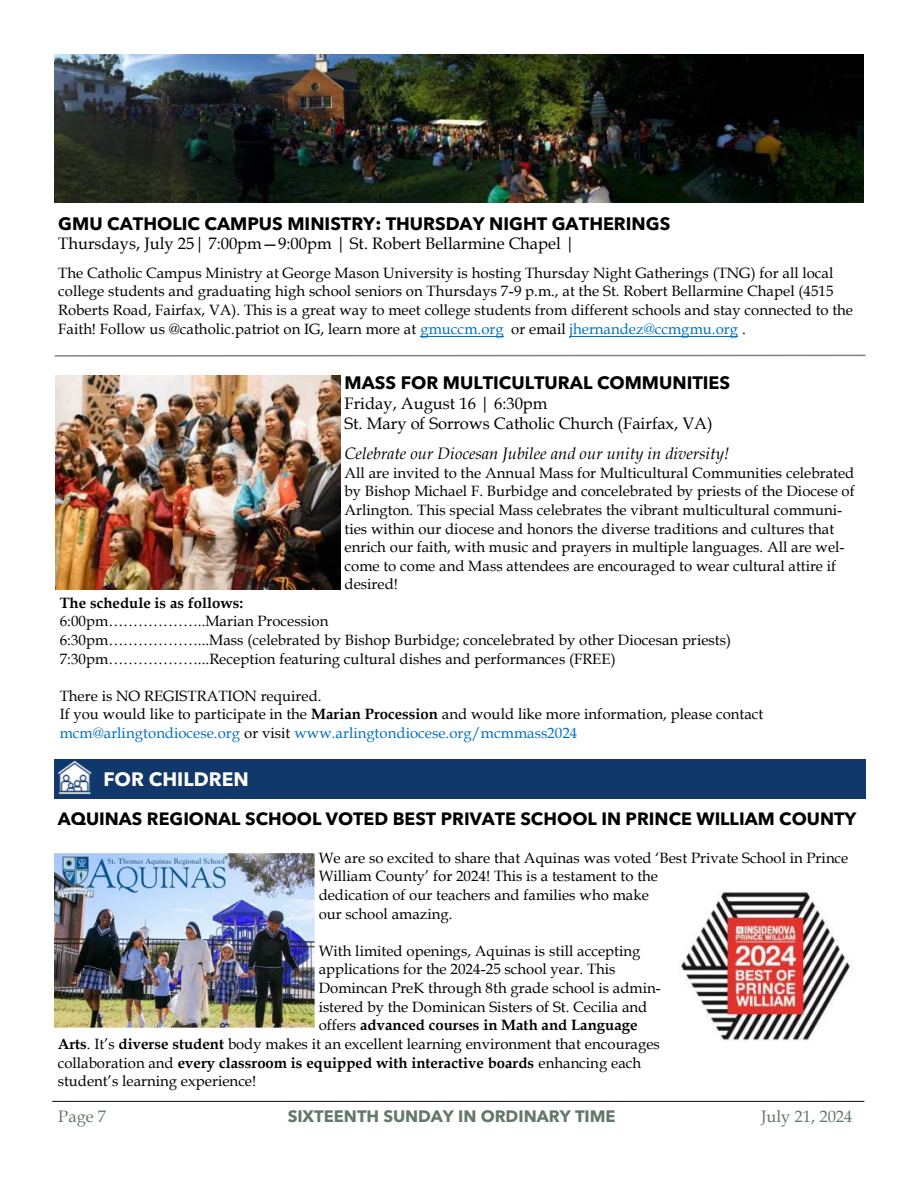
<style>
.page{position:relative;width:918px;height:1188px;background:#fff}
.page>*{position:absolute;margin:0;border:0;box-sizing:border-box;transform-origin:0 0}
.t1{font:700 19.5px "Avenir Next LT Pro";color:#fff}
.t2{font:700 18px "Avenir Next LT Pro";color:#000}
.t3{font:700 17.85px "Avenir Next LT Pro";color:#000}
.t4{font:16.5px "Book Antiqua";color:#000}
.t5{font:italic 16.5px "Book Antiqua";color:#000}
.t6{font:700 16.5px "Avenir Next LT Pro";color:#637967}
.t7{font:16.5px "Book Antiqua";color:#637967}
.t8{font:15px/18.6px "Book Antiqua";color:#000}
.t9{font:700 15px "Book Antiqua";color:#000}
.s1{color:#0070c0}
.s2{font-weight:700}
.s3{font-weight:400}
</style>
<div class="page">
<hr style="left:52px;top:1101px;width:812px;height:1px;background:#000">
<hr style="left:420px;top:336px;width:84px;height:1px;background:#0070c0">
<hr style="left:570px;top:336px;width:168px;height:1px;background:#0070c0">
<img style="left:55px;top:54px;width:808px;height:149px">
<div style="left:55px;top:759px;width:811px;height:39px;background:#11386a"></div>
<img style="left:57px;top:760px;width:35px;height:35px">
<img style="left:55px;top:376px;width:285px;height:213px">
<svg style="left:54px;top:354px;width:812px;height:3px"></svg>
<img style="left:55px;top:853px;width:259px;height:175px">
<img style="left:679px;top:892px;width:171px;height:150px">
<p class="t2" style="left:58px;top:212px;width:614px">GMU CATHOLIC CAMPUS MINISTRY: THURSDAY NIGHT GATHERINGS</p>
<p class="t4" style="left:58px;top:234px;width:518px">Thursdays, July 25| 7:00pm—9:00pm | St. Robert Bellarmine Chapel |</p>
<p class="t8" style="left:58px;top:264px;width:796px">The Catholic Campus Ministry at George Mason University is hosting Thursday Night Gatherings (TNG) for all local college students and graduating high school seniors on Thursdays 7-9 p.m., at the St. Robert Bellarmine Chapel (4515<br>Roberts Road, Fairfax, VA). This is a great way to meet college students from different schools and stay connected to the Faith! Follow us @catholic.patriot on IG, learn more at <span class="s1">gmuccm.org</span> or email <span class="s1">jhernandez@ccmgmu.org</span> .</p>
<p class="t2" style="left:345px;top:372px;width:387px">MASS FOR MULTICULTURAL COMMUNITIES</p>
<p class="t4" style="left:345px;top:393px;width:204px">Friday, August 16 | 6:30pm</p>
<p class="t4" style="left:345px;top:414px;width:370px">St. Mary of Sorrows Catholic Church (Fairfax, VA)</p>
<p class="t5" style="left:345px;top:443px;width:386px">Celebrate our Diocesan Jubilee and our unity in diversity!</p>
<p class="t8" style="left:345px;top:464px;width:512px">All are invited to the Annual Mass for Multicultural Communities celebrated by Bishop Michael F. Burbidge and concelebrated by priests of the Diocese of Arlington. This special Mass celebrates the vibrant multicultural communi&shy;ties within our diocese and honors the diverse traditions and cultures that enrich our faith, with music and prayers in multiple languages. All are wel&shy;come to come and Mass attendees are encouraged to wear cultural attire if desired!</p>
<p class="t9" style="left:60px;top:594px;width:185px">The schedule is as follows:</p>
<p class="t8" style="left:60px;top:612px;width:270px">6:00pm………………..Marian Procession</p>
<p class="t8" style="left:60px;top:631px;width:673px">6:30pm………………...Mass (celebrated by Bishop Burbidge; concelebrated by other Diocesan priests)</p>
<p class="t8" style="left:60px;top:649px;width:558px">7:30pm………………...Reception featuring cultural dishes and performances (FREE)</p>
<p class="t8" style="left:60px;top:687px;width:263px">There is NO REGISTRATION required.</p>
<p class="t8" style="left:60px;top:705px;width:705px">If you would like to participate in the <span class="s2">Marian Procession</span> and would like more information, please contact <span class="s1">mcm@arlingtondiocese.org</span> or visit <span class="s1">www.arlingtondiocese.org/mcmmass2024</span></p>
<p class="t1" style="left:103px;top:767px;width:147px">FOR CHILDREN</p>
<p class="t3" style="left:58px;top:808px;width:800px">AQUINAS REGIONAL SCHOOL VOTED BEST PRIVATE SCHOOL IN PRINCE WILLIAM COUNTY</p>
<p class="t8" style="left:319px;top:849px;width:531px">We are so excited to share that Aquinas was voted ‘Best Private School in Prince William County’ for 2024! This is a testament to the<br>dedication of our teachers and families who make<br>our school amazing.</p>
<p class="t8" style="left:319px;top:942px;width:323px">With limited openings, Aquinas is still accepting</p>
<p class="t8" style="left:319px;top:960px;width:298px">applications for the 2024-25 school year. This</p>
<p class="t8" style="left:319px;top:979px;width:344px">Domincan PreK through 8th grade school is admin-</p>
<p class="t8" style="left:319px;top:998px;width:330px">istered by the Dominican Sisters of St. Cecilia and</p>
<p class="t9" style="left:319px;top:1017px;width:321px"><span class="s3">offers</span> advanced courses in Math and Language</p>
<p class="t8" style="left:58px;top:1035px;width:604px"><span class="s2">Arts</span>. It’s <span class="s2">diverse student</span> body makes it an excellent learning environment that encourages</p>
<p class="t9" style="left:58px;top:1054px;width:585px"><span class="s3">collaboration and</span> every classroom is equipped with interactive boards <span class="s3">enhancing each</span></p>
<p class="t8" style="left:58px;top:1072px;width:200px">student’s learning experience!</p>
<p class="t7" style="left:58px;top:1107px;width:49px">Page 7</p>
<p class="t6" style="left:288px;top:1106px;width:329px">SIXTEENTH SUNDAY IN ORDINARY TIME</p>
<p class="t7" style="left:761px;top:1107px;width:93px">July 21, 2024</p>
</div>
